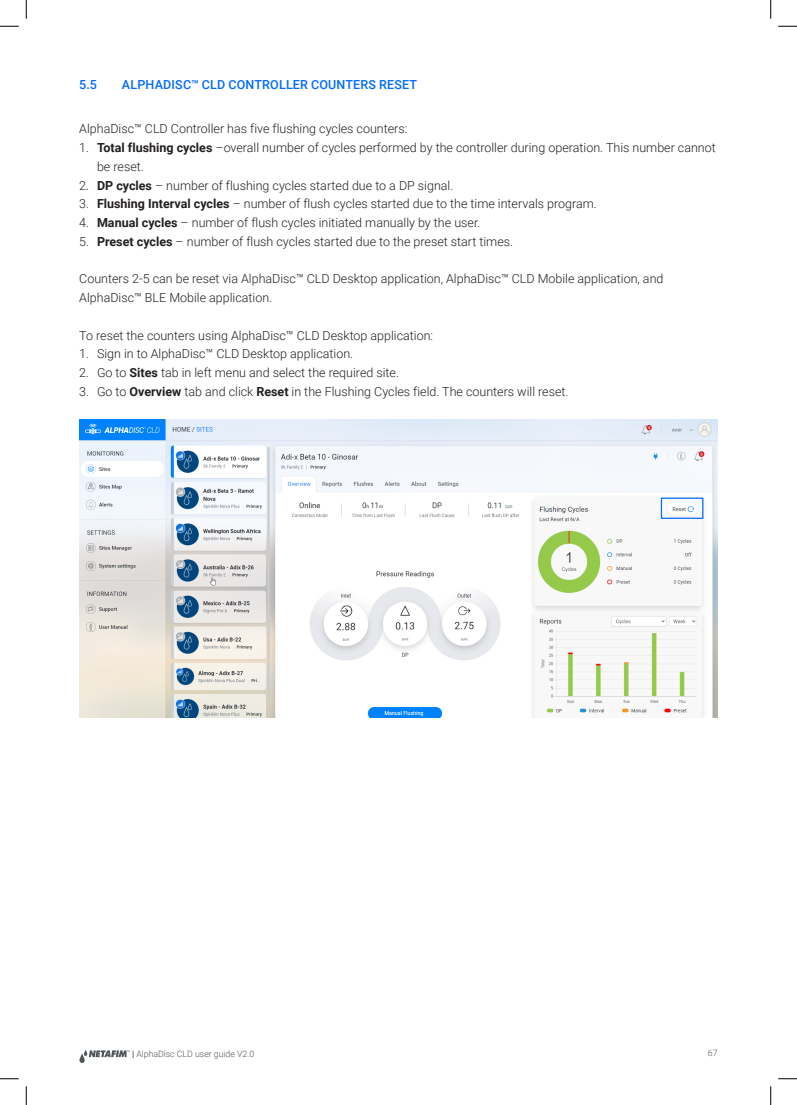
<style>
.page{position:relative;width:797px;height:1105px;background:#fff}
.page>*{position:absolute;margin:0;border:0;box-sizing:border-box;transform-origin:0 0}
.regular_indented_for{font:300 12.5px/18.8px "Roboto";color:#231f20}
.regular{font:300 12.5px/18.8px "Roboto";color:#231f20}
.headline_regualr{font:500 12.5px "Roboto";letter-spacing:.015em;color:#006bff}
.t1{font:300 8.75px "Roboto";color:#50555a}
.s1{font-weight:700}
.s2{font-weight:900}
</style>
<div class="page">
<svg style="left:79px;top:1050px;width:51px;height:13px"></svg>
<img style="left:80px;top:419px;width:637px;height:298px">
<div style="left:661px;top:498px;width:42px;height:21px;border:1px solid #006bff"></div>
<svg style="left:0;top:25px;width:19px;height:2px"></svg>
<svg style="left:778px;top:25px;width:19px;height:2px"></svg>
<svg style="left:0;top:1078px;width:19px;height:1px"></svg>
<svg style="left:778px;top:1078px;width:19px;height:1px"></svg>
<svg style="left:25px;top:0;width:2px;height:19px"></svg>
<svg style="left:25px;top:1086px;width:2px;height:19px"></svg>
<svg style="left:770px;top:0;width:1px;height:19px"></svg>
<svg style="left:770px;top:1086px;width:1px;height:19px"></svg>
<p class="headline_regualr" style="left:79px;top:76px;width:19px">5.5</p>
<p class="headline_regualr" style="left:122px;top:76px;width:297px">ALPHADISC™ CLD CONTROLLER COUNTERS RESET</p>
<p class="regular_indented_for" style="left:79px;top:119px;width:329px">AlphaDisc™ CLD Controller has five flushing cycles counters:</p>
<p class="regular_indented_for" style="left:97px;top:138px;width:620px;text-indent:-18px">1. <span class="s1">Total flushing cycles</span> –overall number of cycles performed by the controller during operation. This number cannot be reset.</p>
<p class="regular_indented_for" style="left:79px;top:175px;width:375px">2. <span class="s1">DP cycles</span> – number of flushing cycles started due to a DP signal.</p>
<p class="regular_indented_for" style="left:79px;top:194px;width:519px">3. <span class="s1">Flushing Interval cycles</span> – number of flush cycles started due to the time intervals program.</p>
<p class="regular_indented_for" style="left:79px;top:213px;width:402px">4. <span class="s1">Manual cycles</span> – number of flush cycles initiated manually by the user.</p>
<p class="regular_indented_for" style="left:79px;top:232px;width:435px">5. <span class="s1">Preset cycles</span> – number of flush cycles started due to the preset start times.</p>
<p class="regular" style="left:79px;top:269px;width:585px">Counters 2-5 can be reset via AlphaDisc™ CLD Desktop application, AlphaDisc™ CLD Mobile application, and<br>AlphaDisc™ BLE Mobile application.</p>
<p class="regular_indented_for" style="left:79px;top:325px;width:355px">To reset the counters using AlphaDisc™ CLD Desktop application:</p>
<p class="regular_indented_for" style="left:79px;top:344px;width:275px">1. Sign in to AlphaDisc™ CLD Desktop application.</p>
<p class="regular_indented_for" style="left:79px;top:363px;width:321px">2. Go to <span class="s1">Sites</span> tab in left menu and select the required site.</p>
<p class="regular_indented_for" style="left:79px;top:382px;width:490px">3. Go to <span class="s1">Overview</span> tab and click <span class="s1">Reset</span> in the Flushing Cycles field. The counters will reset.</p>
<p class="t1" style="left:132px;top:1047px;width:124px"><span class="s2">|</span> AlphaDisc CLD user guide V2.0</p>
<p class="t1" style="left:707px;top:1047px;width:11px">67</p>
</div>
